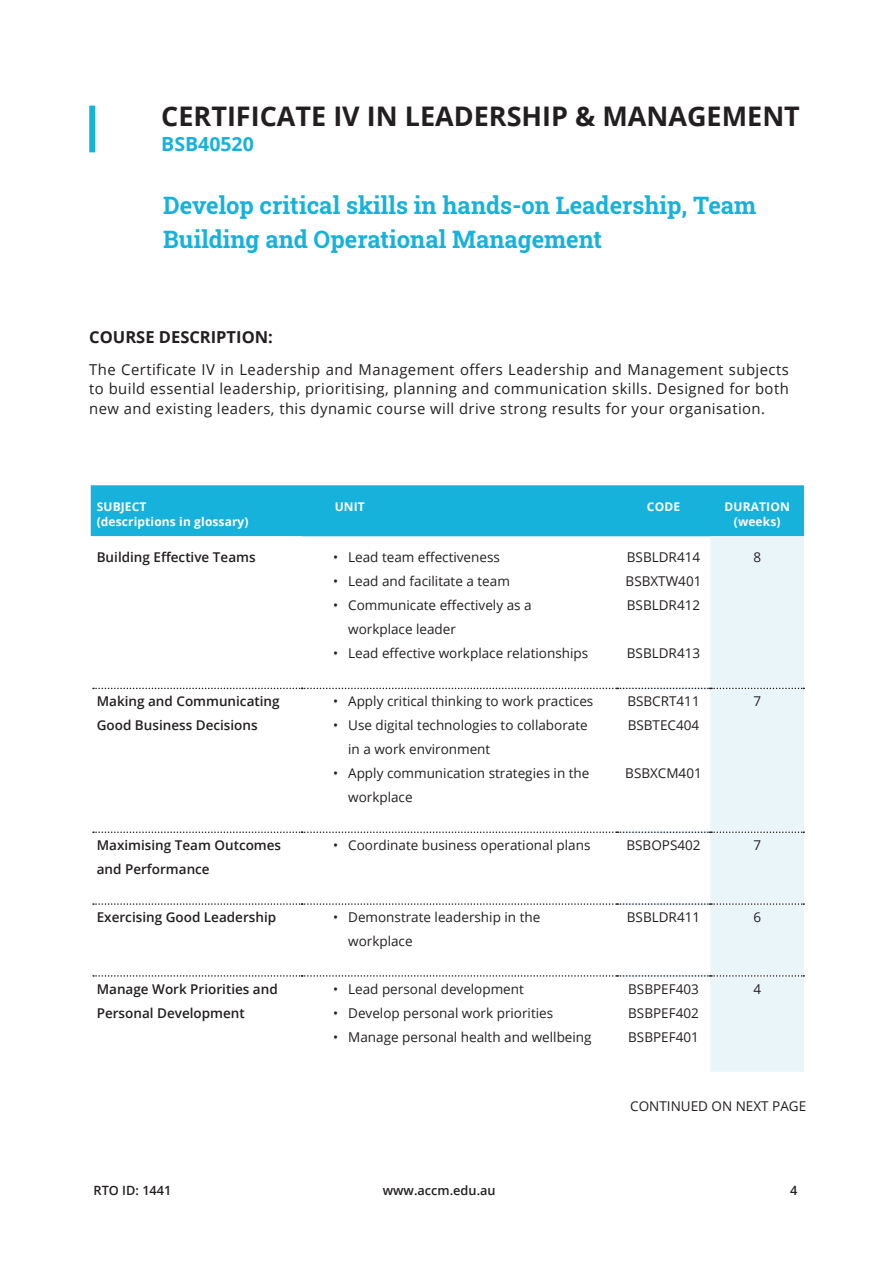
<style>
.page{position:relative;width:893px;height:1263px;background:#fff}
.page>*{position:absolute;margin:0;border:0;box-sizing:border-box;transform-origin:0 0}
.Page_Header_-_Black{font:700 27px "Open Sans";color:#231f20}
.t1{font:700 24px/34.5px "Roboto Slab";color:#16b2dc}
.Blue_Text_-_Align_Left{font:700 19.5px "Open Sans";color:#16b2dc}
.t2{font:700 16.5px "Open Sans";color:#231f20}
.Page_Body_Text_-_Black{font:15px/19.8px "Open Sans";letter-spacing:.03em;color:#231f20;text-align:justify}
.t3{font:13.5px/24px "Open Sans";color:#231f20}
.t4{font:600 13.5px/24px "Open Sans";color:#231f20}
.Top_Right_Address{font:600 12.75px "Open Sans";color:#231f20}
.Page_Number_-_Align_Right{font:600 12.75px "Open Sans";color:#231f20}
.t5{font:700 12px "Open Sans";letter-spacing:.01em;color:#fff}
</style>
<div class="page">
<div style="left:89px;top:106px;width:6px;height:46px;background:#16b2dc"></div>
<div style="left:91px;top:485px;width:713px;height:51px;background:#16b2dc"></div>
<div style="left:710px;top:536px;width:94px;height:536px;background:#eaf5fa"></div>
<svg style="left:93px;top:688px;width:711px;height:1px"></svg>
<svg style="left:93px;top:831px;width:711px;height:2px"></svg>
<svg style="left:93px;top:903px;width:711px;height:2px"></svg>
<svg style="left:93px;top:975px;width:711px;height:2px"></svg>
<p class="Page_Header_-_Black" style="left:161px;top:97px;width:640px">CERTIFICATE IV IN LEADERSHIP &amp; MANAGEMENT</p>
<p class="Blue_Text_-_Align_Left" style="left:161px;top:130px;width:94px">BSB40520</p>
<p class="t1" style="left:163px;top:187px;width:595px">Develop critical skills in hands-on Leadership, Team<br>Building and Operational Management</p>
<p class="t2" style="left:89px;top:326px;width:185px">COURSE DESCRIPTION:</p>
<p class="Page_Body_Text_-_Black" style="left:89px;top:359px;width:701px">The Certificate IV in Leadership and Management offers Leadership and Management subjects to build essential leadership, prioritising, planning and communication skills. Designed for both new and existing leaders, this dynamic course will drive strong results for your organisation.</p>
<p class="t5" style="left:97px;top:498px;width:51px">SUBJECT</p>
<p class="t5" style="left:97px;top:513px;width:153px">(descriptions in glossary)</p>
<p class="t5" style="left:335px;top:498px;width:32px">UNIT</p>
<p class="t5" style="left:647px;top:498px;width:35px">CODE</p>
<p class="t5" style="left:725px;top:498px;width:67px">DURATION</p>
<p class="t5" style="left:734px;top:513px;width:48px">(weeks)</p>
<p class="t4" style="left:97px;top:545px;width:160px">Building Effective Teams</p>
<p class="t3" style="left:333px;top:545px;width:168px">• Lead team effectiveness</p>
<p class="t3" style="left:333px;top:569px;width:178px">• Lead and facilitate a team</p>
<p class="t3" style="left:348px;top:593px;width:185px;text-indent:-15px">• Communicate effectively as a workplace leader</p>
<p class="t3" style="left:333px;top:641px;width:257px">• Lead effective workplace relationships</p>
<p class="t4" style="left:97px;top:689px;width:184px">Making and Communicating<br>Good Business Decisions</p>
<p class="t3" style="left:333px;top:689px;width:262px">• Apply critical thinking to work practices</p>
<p class="t3" style="left:348px;top:713px;width:241px;text-indent:-15px">• Use digital technologies to collaborate in a work environment</p>
<p class="t3" style="left:348px;top:761px;width:243px;text-indent:-15px">• Apply communication strategies in the workplace</p>
<p class="t3" style="left:627px;top:545px;width:75px">BSBLDR414</p>
<p class="t3" style="left:626px;top:569px;width:77px">BSBXTW401</p>
<p class="t3" style="left:627px;top:593px;width:75px">BSBLDR412</p>
<p class="t3" style="left:627px;top:641px;width:75px">BSBLDR413</p>
<p class="t3" style="left:627px;top:689px;width:74px">BSBCRT411</p>
<p class="t3" style="left:628px;top:713px;width:73px">BSBTEC404</p>
<p class="t3" style="left:625px;top:761px;width:78px">BSBXCM401</p>
<p class="t3" style="left:753px;top:545px;width:9px">8</p>
<p class="t3" style="left:753px;top:689px;width:9px">7</p>
<p class="t4" style="left:97px;top:833px;width:186px">Maximising Team Outcomes and Performance</p>
<p class="t3" style="left:333px;top:833px;width:259px">• Coordinate business operational plans</p>
<p class="t3" style="left:626px;top:833px;width:76px">BSBOPS402</p>
<p class="t3" style="left:753px;top:833px;width:9px">7</p>
<p class="t4" style="left:97px;top:905px;width:181px">Exercising Good Leadership</p>
<p class="t3" style="left:348px;top:905px;width:194px;text-indent:-15px">• Demonstrate leadership in the workplace</p>
<p class="t3" style="left:627px;top:905px;width:75px">BSBLDR411</p>
<p class="t3" style="left:753px;top:905px;width:9px">6</p>
<p class="t4" style="left:97px;top:976px;width:183px">Manage Work Priorities and<br>Personal Development</p>
<p class="t3" style="left:333px;top:976px;width:192px">• Lead personal development</p>
<p class="t3" style="left:628px;top:976px;width:72px">BSBPEF403</p>
<p class="t3" style="left:628px;top:1000px;width:72px">BSBPEF402</p>
<p class="t3" style="left:628px;top:1024px;width:72px">BSBPEF401</p>
<p class="t3" style="left:753px;top:976px;width:9px">4</p>
<p class="t3" style="left:333px;top:1000px;width:222px">• Develop personal work priorities</p>
<p class="t3" style="left:333px;top:1024px;width:260px">• Manage personal health and wellbeing</p>
<p class="t3" style="left:630px;top:1094px;width:177px">CONTINUED ON NEXT PAGE</p>
<p class="Top_Right_Address" style="left:94px;top:1182px;width:79px">RTO ID: 1441</p>
<p class="Top_Right_Address" style="left:383px;top:1182px;width:114px">www.accm.edu.au</p>
<p class="Page_Number_-_Align_Right" style="left:790px;top:1182px;width:9px">4</p>
</div>
